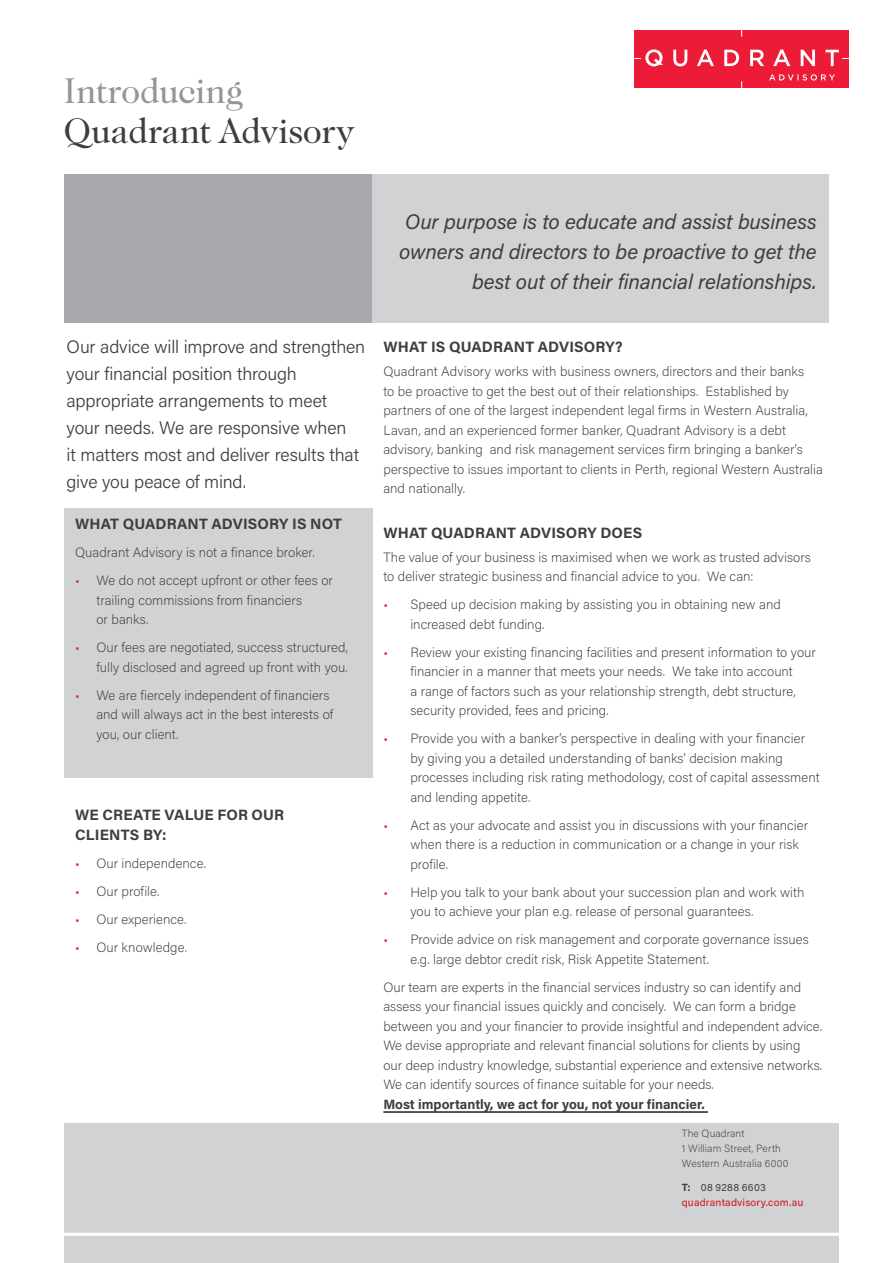
<style>
.page{position:relative;width:893px;height:1263px;background:#fff}
.page>*{position:absolute;margin:0;border:0;box-sizing:border-box;transform-origin:0 0}
.t1{font:37.5px "Caslon FS";color:#3e3e3f}
.t2{font:37.5px "Caslon FS";letter-spacing:-.01em;color:#939598}
.t3{font:italic 21px/30px "Acumin Pro";letter-spacing:-.005em;color:#3e3e3f;text-align:right}
.t4{font:300 18px/27px "Acumin Pro";letter-spacing:-.01em;color:#3e3e3f}
.t5{font:700 15px/19.5px "Acumin Pro";letter-spacing:.01em;color:#3e3e3f}
.t6{font:200 13.5px/19.5px "Acumin Pro";letter-spacing:.005em;color:#3e3e3f}
.t7{font:700 13.5px "Acumin Pro";color:#3e3e3f}
.t8{font:200 10.5px/15px "Acumin Pro";letter-spacing:.01em;color:#3e3e3f}
.t9{font:500 10.5px/15px "Acumin Pro";letter-spacing:.015em;color:#d1232a}
.s1{color:#d1232a}
.s2{font-weight:700;color:#3e3e3f}
.s3{font-weight:400;color:#3e3e3f}
</style>
<div class="page">
<div style="left:64px;top:509px;width:308px;height:269px;background:#d1d2d4"></div>
<div style="left:70px;top:174px;width:759px;height:149px;background:#d1d2d4"></div>
<div style="left:64px;top:174px;width:307px;height:149px;background:#a8a9ad"></div>
<div style="left:634px;top:30px;width:215px;height:57px;background:#ed1b37"></div>
<svg style="left:673px;top:50px;width:14px;height:16px"></svg>
<svg style="left:697px;top:50px;width:17px;height:16px"></svg>
<svg style="left:724px;top:50px;width:15px;height:16px"></svg>
<svg style="left:750px;top:50px;width:14px;height:16px"></svg>
<svg style="left:773px;top:50px;width:17px;height:16px"></svg>
<svg style="left:801px;top:50px;width:14px;height:16px"></svg>
<svg style="left:769px;top:74px;width:66px;height:7px"></svg>
<svg style="left:634px;top:49px;width:29px;height:17px"></svg>
<svg style="left:825px;top:50px;width:24px;height:16px"></svg>
<div style="left:64px;top:1124px;width:775px;height:139px;background:#d1d2d4"></div>
<hr style="left:20px;top:1233px;width:873px;height:3px;background:#fff">
<hr style="left:383px;top:1111px;width:325px;height:2px;background:#231f20">
<h1 class="t2" style="left:64px;top:71px;width:181px">Introducing</h1>
<h1 class="t1" style="left:64px;top:112px;width:292px">Quadrant Advisory</h1>
<h2 class="t3" style="left:399px;top:205px;width:419px">Our purpose is to educate and assist business owners and directors to be proactive to get the best out of their financial relationships.</h2>
<h3 class="t4" style="left:67px;top:332px;width:300px">Our advice will improve and strengthen your financial position through appropriate arrangements to meet<br>your needs. We are responsive when<br>it matters most and deliver results that give you peace of mind.</h3>
<p class="t5" style="left:383px;top:337px;width:241px">WHAT IS QUADRANT ADVISORY?</p>
<p class="t6" style="left:383px;top:361px;width:441px">Quadrant Advisory works with business owners, directors and their banks<br>to be proactive to get the best out of their relationships. Established by partners of one of the largest independent legal firms in Western Australia, Lavan, and an experienced former banker, Quadrant Advisory is a debt advisory, banking and risk management services firm bringing a banker’s perspective to issues important to clients in Perth, regional Western Australia and nationally.</p>
<p class="t5" style="left:383px;top:522px;width:260px">WHAT QUADRANT ADVISORY DOES</p>
<p class="t6" style="left:383px;top:547px;width:429px">The value of your business is maximised when we work as trusted advisors to deliver strategic business and financial advice to you. We can:</p>
<p class="t6" style="left:410px;top:594px;width:372px;text-indent:-27px"><span class="s1">•</span> Speed up decision making by assisting you in obtaining new and increased debt funding.</p>
<p class="t6" style="left:410px;top:642px;width:407px;text-indent:-27px"><span class="s1">•</span> Review your existing financing facilities and present information to your financier in a manner that meets your needs. We take into account<br>a range of factors such as your relationship strength, debt structure, security provided, fees and pricing.</p>
<p class="t6" style="left:410px;top:728px;width:411px;text-indent:-27px"><span class="s1">•</span> Provide you with a banker’s perspective in dealing with your financier by giving you a detailed understanding of banks’ decision making processes including risk rating methodology, cost of capital assessment and lending appetite.</p>
<p class="t6" style="left:410px;top:815px;width:399px;text-indent:-27px"><span class="s1">•</span> Act as your advocate and assist you in discussions with your financier when there is a reduction in communication or a change in your risk profile.</p>
<p class="t6" style="left:410px;top:882px;width:396px;text-indent:-27px"><span class="s1">•</span> Help you talk to your bank about your succession plan and work with you to achieve your plan e.g. release of personal guarantees.</p>
<p class="t6" style="left:410px;top:929px;width:400px;text-indent:-27px"><span class="s1">•</span> Provide advice on risk management and corporate governance issues e.g. large debtor credit risk, Risk Appetite Statement.</p>
<p class="t6" style="left:383px;top:977px;width:440px">Our team are experts in the financial services industry so can identify and assess your financial issues quickly and concisely. We can form a bridge between you and your financier to provide insightful and independent advice.<br>We devise appropriate and relevant financial solutions for clients by using our deep industry knowledge, substantial experience and extensive networks.<br>We can identify sources of finance suitable for your needs.</p>
<p class="t7" style="left:383px;top:1095px;width:323px">Most importantly, we act for you, not your financier.</p>
<p class="t5" style="left:75px;top:513px;width:268px">WHAT QUADRANT ADVISORY IS NOT</p>
<p class="t6" style="left:75px;top:542px;width:241px">Quadrant Advisory is not a finance broker.</p>
<p class="t6" style="left:96px;top:570px;width:238px;text-indent:-21px"><span class="s1">•</span> We do not accept upfront or other fees or trailing commissions from financiers<br>or banks.</p>
<p class="t6" style="left:75px;top:637px;width:274px;text-align:right"><span class="s1">•</span> Our fees are negotiated, success structured, fully disclosed and agreed up front with you.</p>
<p class="t6" style="left:96px;top:684px;width:238px;text-indent:-21px"><span class="s1">•</span> We are fiercely independent of financiers and will always act in the best interests of you, our client.</p>
<p class="t5" style="left:75px;top:804px;width:211px">WE CREATE VALUE FOR OUR<br>CLIENTS BY:</p>
<p class="t6" style="left:75px;top:853px;width:132px"><span class="s1">•</span> Our independence.</p>
<p class="t6" style="left:75px;top:881px;width:86px"><span class="s1">•</span> Our profile.</p>
<p class="t6" style="left:75px;top:909px;width:113px"><span class="s1">•</span> Our experience.</p>
<p class="t6" style="left:75px;top:937px;width:113px"><span class="s1">•</span> Our knowledge.</p>
<p class="t8" style="left:682px;top:1126px;width:108px">The Quadrant<br>1 William Street, Perth<br>Western Australia 6000</p>
<p class="t9" style="left:682px;top:1179px;width:123px"><span class="s2">T:</span> <span class="s3">08 9288 6603 </span>quadrantadvisory.com.au</p>
</div>
